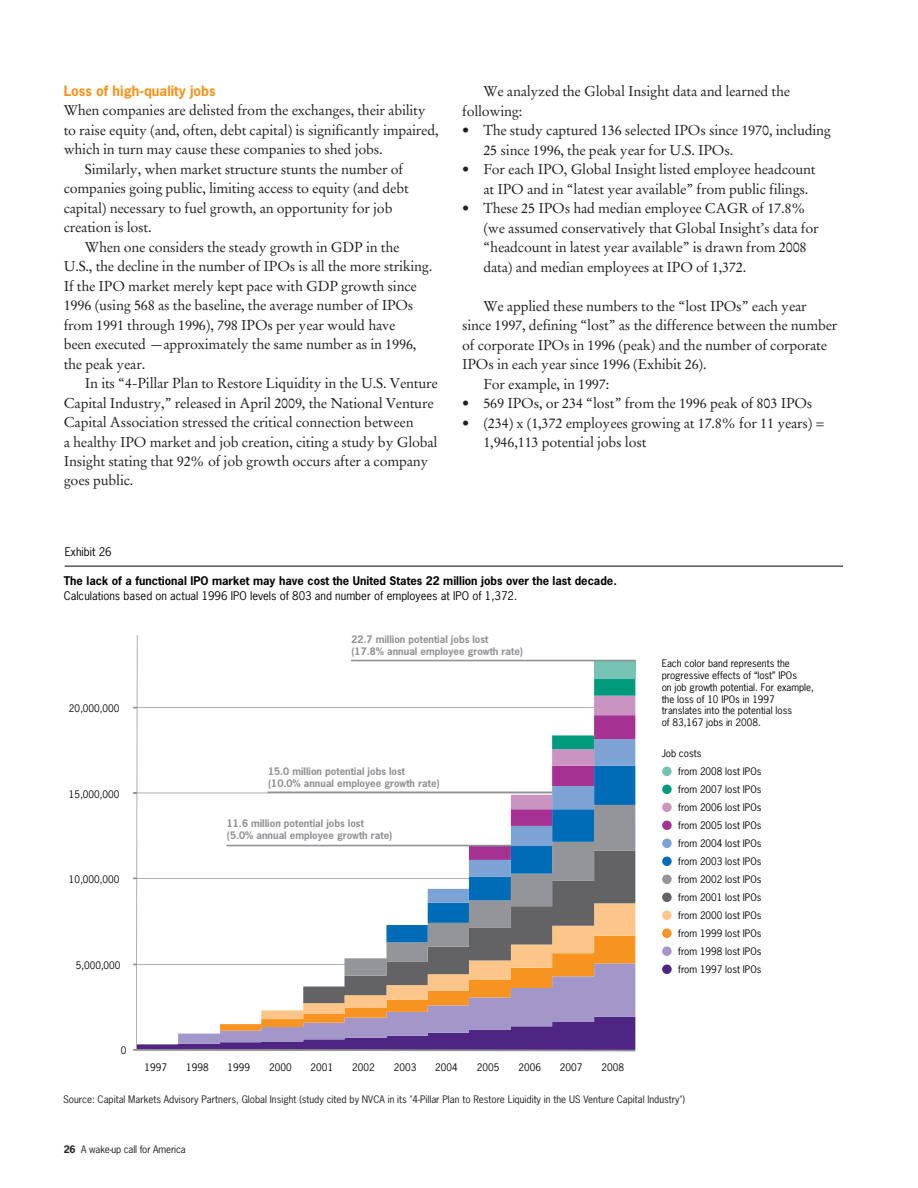
<style>
.page{position:relative;width:918px;height:1188px;background:#fff}
.page>*{position:absolute;margin:0;border:0;box-sizing:border-box;transform-origin:0 0}
.t1{font:14.25px/19.5px "Stempel Garamond LT Std";letter-spacing:-.015em;color:#231f20}
.t2{font:700 13.5px "News Gothic Std";color:#f7931d}
.t3{font:700 11.25px "News Gothic";color:#050504}
.t4{font:11.25px "News Gothic";color:#050504}
.t5{font:9.75px/18px "News Gothic";color:#050504}
.t6{font:700 9.75px/11.7px "News Gothic Std";color:#919295}
.t7{font:9.75px "News Gothic";color:#211e1e}
.t8{font:9.75px "News Gothic Std";letter-spacing:-.015em;color:#231f20}
.s1{font-weight:700}
</style>
<div class="page">
<hr style="left:65px;top:566px;width:778px;height:1px;background:#050504">
<svg style="left:134px;top:635px;width:501px;height:416px"></svg>
<div style="left:662px;top:875px;width:10px;height:9px;background:#939598;border-radius:50%"></div>
<div style="left:662px;top:767px;width:10px;height:9px;background:#76c3b5;border-radius:50%"></div>
<div style="left:662px;top:785px;width:10px;height:9px;background:#009b7c;border-radius:50%"></div>
<div style="left:662px;top:821px;width:10px;height:9px;background:#a53293;border-radius:50%"></div>
<div style="left:662px;top:857px;width:10px;height:9px;background:#006bb6;border-radius:50%"></div>
<div style="left:662px;top:839px;width:10px;height:9px;background:#7da2d4;border-radius:50%"></div>
<div style="left:662px;top:803px;width:10px;height:9px;background:#c994c2;border-radius:50%"></div>
<div style="left:662px;top:893px;width:10px;height:9px;background:#636366;border-radius:50%"></div>
<div style="left:662px;top:911px;width:10px;height:9px;background:#fcc68a;border-radius:50%"></div>
<div style="left:662px;top:947px;width:10px;height:9px;background:#a397c9;border-radius:50%"></div>
<div style="left:662px;top:929px;width:10px;height:9px;background:#f79321;border-radius:50%"></div>
<div style="left:662px;top:964px;width:10px;height:10px;background:#4e2582;border-radius:50%"></div>
<hr style="left:226px;top:845px;width:285px;height:1px;background:#919295">
<hr style="left:268px;top:792px;width:284px;height:1px;background:#919295">
<hr style="left:351px;top:660px;width:284px;height:1px;background:#919295">
<p class="t2" style="left:64px;top:82px;width:153px">Loss of high-quality jobs</p>
<p class="t1" style="left:64px;top:101px;width:364px">When companies are delisted from the exchanges, their ability</p>
<p class="t1" style="left:64px;top:120px;width:376px">to raise equity (and, often, debt capital) is significantly impaired,</p>
<p class="t1" style="left:64px;top:140px;width:321px">which in turn may cause these companies to shed jobs.</p>
<p class="t1" style="left:85px;top:159px;width:320px">Similarly, when market structure stunts the number of</p>
<p class="t1" style="left:64px;top:179px;width:347px">companies going public, limiting access to equity (and debt</p>
<p class="t1" style="left:64px;top:198px;width:330px">capital) necessary to fuel growth, an opportunity for job</p>
<p class="t1" style="left:64px;top:218px;width:90px">creation is lost.</p>
<p class="t1" style="left:85px;top:237px;width:316px">When one considers the steady growth in GDP in the</p>
<p class="t1" style="left:64px;top:256px;width:370px">U.S., the decline in the number of IPOs is all the more striking.</p>
<p class="t1" style="left:64px;top:276px;width:355px">If the IPO market merely kept pace with GDP growth since</p>
<p class="t1" style="left:64px;top:295px;width:351px">1996 (using 568 as the baseline, the average number of IPOs</p>
<p class="t1" style="left:64px;top:315px;width:333px">from 1991 through 1996), 798 IPOs per year would have</p>
<p class="t1" style="left:64px;top:334px;width:354px">been executed —approximately the same number as in 1996,</p>
<p class="t1" style="left:64px;top:354px;width:83px">the peak year.</p>
<p class="t1" style="left:85px;top:373px;width:354px">In its “4-Pillar Plan to Restore Liquidity in the U.S. Venture</p>
<p class="t1" style="left:64px;top:393px;width:371px">Capital Industry,” released in April 2009, the National Venture</p>
<p class="t1" style="left:64px;top:412px;width:351px">Capital Association stressed the critical connection between</p>
<p class="t1" style="left:64px;top:432px;width:375px">a healthy IPO market and job creation, citing a study by Global</p>
<p class="t1" style="left:64px;top:451px;width:366px">Insight stating that 92% of job growth occurs after a company</p>
<p class="t1" style="left:64px;top:471px;width:71px">goes public.</p>
<p class="t1" style="left:462px;top:82px;width:330px;text-indent:21px">We analyzed the Global Insight data and learned the following:</p>
<p class="t1" style="left:483px;top:121px;width:349px;text-indent:-21px">• The study captured 136 selected IPOs since 1970, including<br>25 since 1996, the peak year for U.S. IPOs.</p>
<p class="t1" style="left:483px;top:160px;width:334px;text-indent:-21px">• For each IPO, Global Insight listed employee headcount at IPO and in “latest year available” from public filings.</p>
<p class="t1" style="left:483px;top:199px;width:337px;text-indent:-21px">• These 25 IPOs had median employee CAGR of 17.8% (we assumed conservatively that Global Insight’s data for “headcount in latest year available” is drawn from 2008 data) and median employees at IPO of 1,372.</p>
<p class="t1" style="left:483px;top:296px;width:325px">We applied these numbers to the “lost IPOs” each year</p>
<p class="t1" style="left:462px;top:316px;width:377px">since 1997, defining “lost” as the difference between the number</p>
<p class="t1" style="left:462px;top:335px;width:367px">of corporate IPOs in 1996 (peak) and the number of corporate</p>
<p class="t1" style="left:462px;top:355px;width:246px">IPOs in each year since 1996 (Exhibit 26).</p>
<p class="t1" style="left:483px;top:374px;width:127px">For example, in 1997:</p>
<p class="t1" style="left:462px;top:394px;width:352px">• 569 IPOs, or 234 “lost” from the 1996 peak of 803 IPOs</p>
<p class="t1" style="left:483px;top:413px;width:342px;text-indent:-21px">• (234) x (1,372 employees growing at 17.8% for 11 years) =<br>1,946,113 potential jobs lost</p>
<p class="t4" style="left:65px;top:545px;width:49px">Exhibit 26</p>
<p class="t3" style="left:64px;top:573px;width:555px">The lack of a functional IPO market may have cost the United States 22 million jobs over the last decade.</p>
<p class="t4" style="left:64px;top:589px;width:455px">Calculations based on actual 1996 IPO levels of 803 and number of employees at IPO of 1,372.</p>
<p class="t5" style="left:69px;top:699px;width:52px">20,000,000</p>
<p class="t5" style="left:69px;top:785px;width:52px">15,000,000</p>
<p class="t5" style="left:69px;top:870px;width:52px">10,000,000</p>
<p class="t6" style="left:351px;top:633px;width:173px">22.7 million potential jobs lost (17.8% annual employee growth rate)</p>
<p class="t6" style="left:268px;top:766px;width:173px">15.0 million potential jobs lost (10.0% annual employee growth rate)</p>
<p class="t6" style="left:227px;top:817px;width:167px">11.6 million potential jobs lost (5.0% annual employee growth rate)</p>
<p class="t5" style="left:76px;top:956px;width:46px">5,000,000</p>
<p class="t5" style="left:121px;top:1041px;width:7px">0</p>
<p class="t5" style="left:144px;top:1058px;width:24px">1997</p>
<p class="t5" style="left:186px;top:1058px;width:24px">1998</p>
<p class="t5" style="left:228px;top:1058px;width:24px">1999</p>
<p class="t5" style="left:269px;top:1058px;width:24px">2000</p>
<p class="t5" style="left:311px;top:1058px;width:24px">2001</p>
<p class="t5" style="left:352px;top:1058px;width:24px">2002</p>
<p class="t5" style="left:394px;top:1058px;width:24px">2003</p>
<p class="t5" style="left:435px;top:1058px;width:24px">2004</p>
<p class="t5" style="left:477px;top:1058px;width:24px">2005</p>
<p class="t5" style="left:518px;top:1058px;width:24px">2006</p>
<p class="t5" style="left:560px;top:1058px;width:24px">2007</p>
<p class="t5" style="left:601px;top:1058px;width:24px">2008</p>
<p class="t5" style="left:662px;top:658px;width:154px;line-height:11.7px">Each color band represents the progressive effects of “lost” IPOs<br>on job growth potential. For example, the loss of 10 IPOs in 1997 translates into the potential loss<br>of 83,167 jobs in 2008.</p>
<p class="t5" style="left:678px;top:744px;width:85px;text-indent:-17px">Job costs<br>from 2008 lost IPOs from 2007 lost IPOs from 2006 lost IPOs from 2005 lost IPOs from 2004 lost IPOs from 2003 lost IPOs from 2002 lost IPOs from 2001 lost IPOs from 2000 lost IPOs from 1999 lost IPOs from 1998 lost IPOs from 1997 lost IPOs</p>
<p class="t7" style="left:63px;top:1093px;width:623px">Source: Capital Markets Advisory Partners, Global Insight (study cited by NVCA in its "4-Pillar Plan to Restore Liquidity in the US Venture Capital Industry")</p>
<p class="t8" style="left:64px;top:1143px;width:124px"><span class="s1">26</span> A wake-up call for America</p>
</div>
